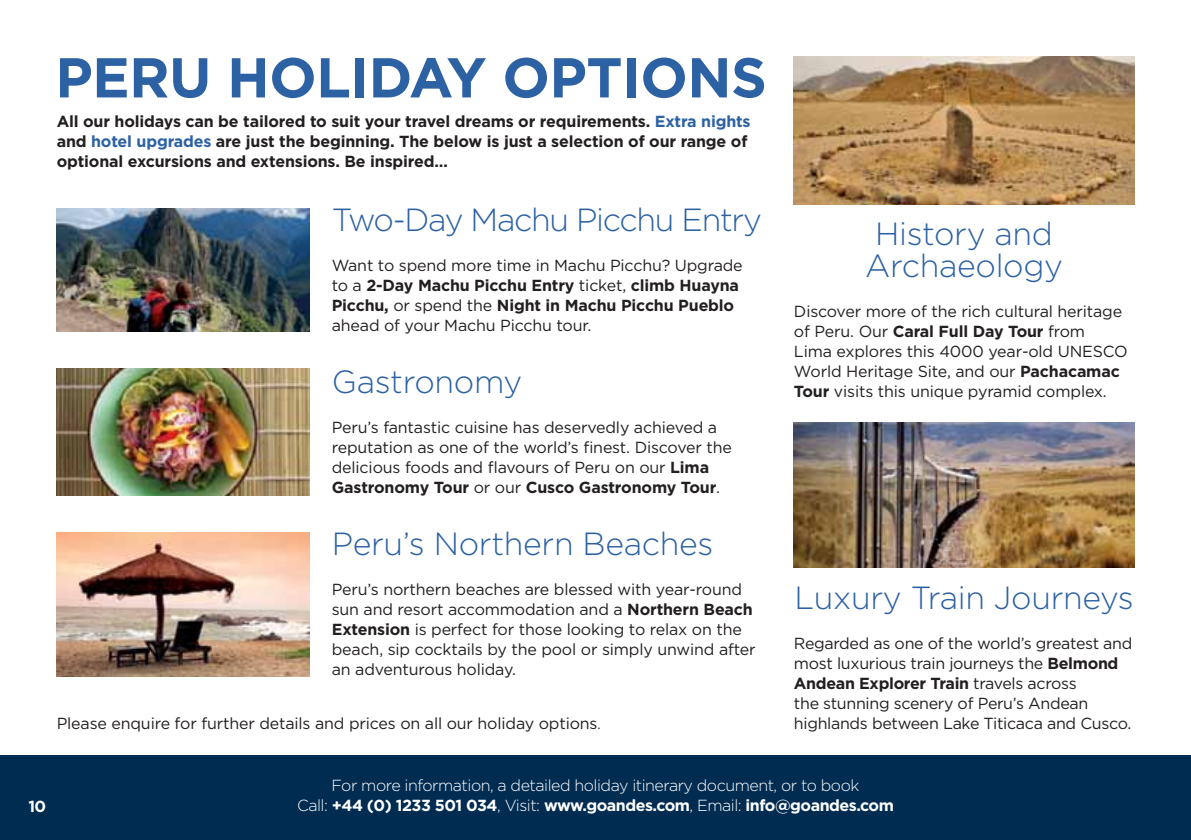
<style>
.page{position:relative;width:1191px;height:840px;background:#fff}
.page>*{position:absolute;margin:0;border:0;box-sizing:border-box;transform-origin:0 0}
.t1{font:700 56px "Gotham";color:#2c61a3}
.t2{font:300 32px/32px "Gotham";letter-spacing:-.01em;color:#2c61a3;text-align:center}
.t3{font:300 32px "Gotham";letter-spacing:-.04em;color:#2c61a3}
.t4{font:16px/20px "Gotham";letter-spacing:-.01em;color:#231f20}
.t5{font:700 16px/20px "Gotham";letter-spacing:-.01em;color:#231f20}
.t6{font:700 16px "Gotham";letter-spacing:-.03em;color:#fff}
.t7{font:300 16px "Gotham";letter-spacing:-.03em;color:#fff}
.s1{color:#2c61a3}
.s2{font-weight:700}
.s3{font-size:13px}
.s4{font-weight:300}
</style>
<div class="page">
<div style="left:0;top:754px;width:1191px;height:85px;background:#002c52"></div>
<img style="left:57px;top:369px;width:252px;height:126px">
<img style="left:794px;top:422px;width:340px;height:145px">
<img style="left:794px;top:57px;width:340px;height:147px">
<img style="left:57px;top:208px;width:252px;height:123px">
<img style="left:57px;top:532px;width:252px;height:144px">
<h1 class="t1" style="left:446px;top:45px;width:139px">y Options</h1>
<p class="t5" style="left:57px;top:111px;width:695px">All our holidays can be tailored to suit your travel dreams or requirements. <span class="s1">Extra nights </span>and <span class="s1">hotel upgrades</span> are just the beginning. The below is just a selection of our range of optional excursions and extensions. Be inspired…</p>
<h2 class="t3" style="left:332px;top:202px;width:431px">Two-Day Machu Picchu Entry</h2>
<p class="t4" style="left:332px;top:255px;width:412px">Want to spend more time in Machu Picchu? Upgrade to a <span class="s2">2-Day Machu Picchu Entry</span> ticket, <span class="s2">climb Huayna Picchu,</span> or spend the <span class="s2">Night in Machu Picchu Pueblo </span>ahead of your Machu Picchu tour.</p>
<h1 class="t1" style="left:55px;top:45px;width:251px">Peru Holida</h1>
<h2 class="t2" style="left:332px;top:365px;width:192px">Gastronomy</h2>
<p class="t4" style="left:332px;top:416px;width:401px">Peru’s fantastic cuisine has deservedly achieved a reputation as one of the world’s finest. Discover the delicious foods and flavours of Peru on our <span class="s2">Lima Gastronomy Tour</span> or our <span class="s2">Cusco Gastronomy Tour</span>.</p>
<h2 class="t2" style="left:332px;top:526px;width:383px">Peru’s Northern Beaches</h2>
<p class="t4" style="left:332px;top:578px;width:425px">Peru’s northern beaches are blessed with year-round sun and resort accommodation and a <span class="s2">Northern Beach Extension</span> is perfect for those looking to relax on the beach, sip cocktails by the pool or simply unwind after an adventurous holiday.</p>
<p class="t4" style="left:57px;top:712px;width:545px">Please enquire for further details and prices on all our holiday options<span class="s3">.</span></p>
<h2 class="t2" style="left:865px;top:217px;width:199px">History and<br>Archaeology</h2>
<p class="t4" style="left:794px;top:301px;width:335px">Discover more of the rich cultural heritage of Peru. Our <span class="s2">Caral Full Day Tour</span> from<br>Lima explores this 4000 year-old UNESCO World Heritage Site, and our <span class="s2">Pachacamac Tour</span> visits this unique pyramid complex.</p>
<h2 class="t2" style="left:794px;top:580px;width:341px">Luxury Train Journeys</h2>
<p class="t4" style="left:794px;top:632px;width:340px">Regarded as one of the world’s greatest and most luxurious train journeys the <span class="s2">Belmond Andean Explorer Train</span> travels across<br>the stunning scenery of Peru’s Andean highlands between Lake Titicaca and Cusco.</p>
<p class="t7" style="left:331px;top:776px;width:529px">For more information, a detailed holiday itinerary document, or to book</p>
<p class="t6" style="left:28px;top:796px;width:19px">10</p>
<p class="t6" style="left:297px;top:795px;width:598px"><span class="s4">Call:</span> +44 (0) 1233 501 034<span class="s4">, Visit:</span> www.goandes.com<span class="s4">, Email:</span> info@goandes.com</p>
</div>
